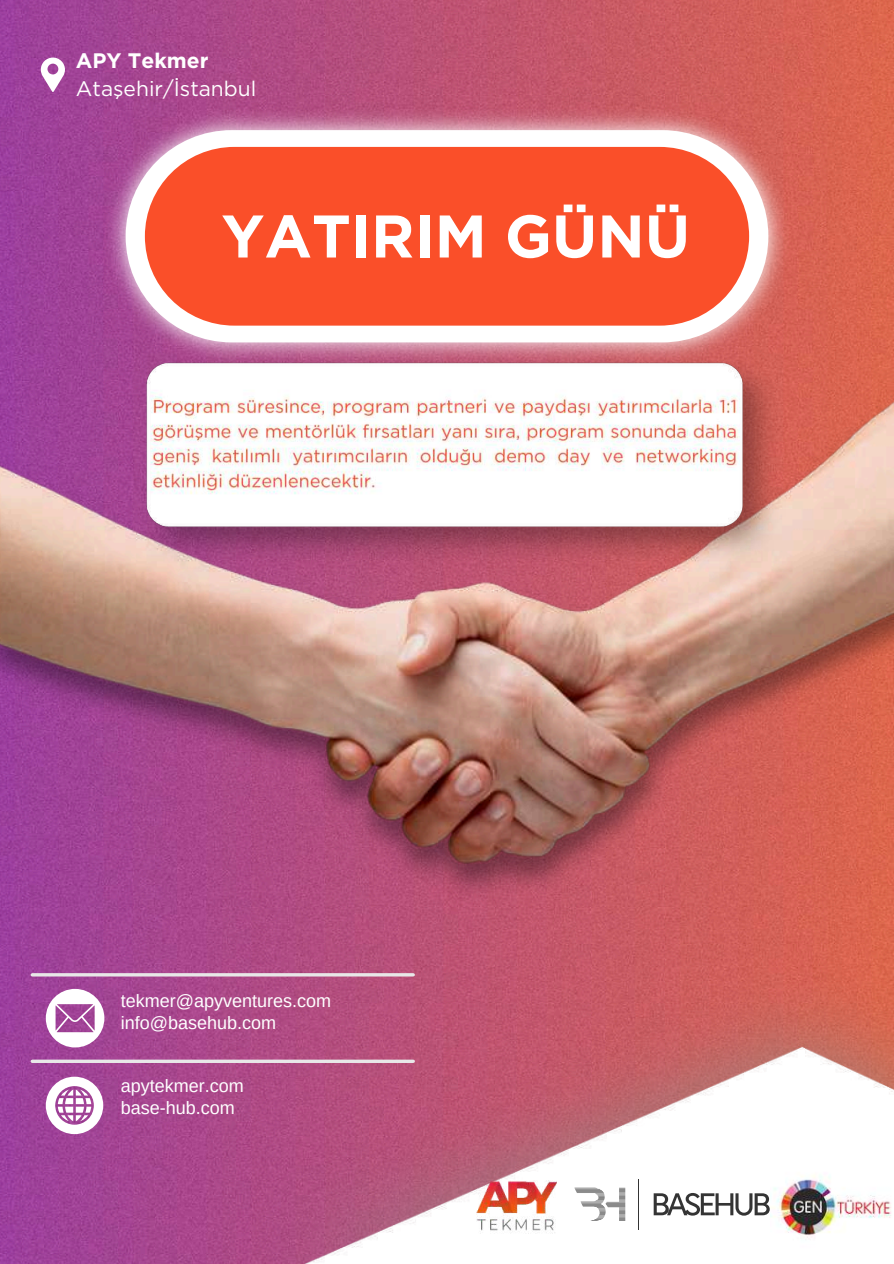
<style>
.page{position:relative;width:894px;height:1264px;background:#fff}
.page>*{position:absolute;margin:0;border:0;box-sizing:border-box;transform-origin:0 0}
.t1{font:700 60px "Gotham";color:#fff}
.t2{font:21px "Gotham";color:#fff}
.t3{font:700 21px "Gotham";color:#fff}
.t4{font:18px/21.5px "Arimo";color:#fff}
</style>
<div class="page">
<img style="left:0;top:0;width:893px;height:1263px">
<img style="left:0;top:371px;width:893px;height:531px">
<img style="left:105px;top:109px;width:683px;height:254px">
<div style="left:126px;top:130px;width:642px;height:212px;background:#fff;border-radius:106px"></div>
<div style="left:145px;top:147px;width:604px;height:178px;background:#fa4f29;border-radius:89px"></div>
<hr style="left:32px;top:973px;width:381px;height:3px;background:#e8e8e8">
<hr style="left:32px;top:1059px;width:381px;height:3px;background:#e8e8e8">
<svg style="left:46px;top:988px;width:58px;height:59px"></svg>
<svg style="left:46px;top:1076px;width:57px;height:58px"></svg>
<img style="left:233px;top:969px;width:660px;height:294px">
<svg style="left:41px;top:58px;width:23px;height:34px"></svg>
<img style="left:476px;top:1162px;width:80px;height:89px">
<svg style="left:574px;top:1187px;width:51px;height:33px"></svg>
<svg style="left:653px;top:1192px;width:116px;height:23px"></svg>
<hr style="left:638px;top:1178px;width:1px;height:51px;background:#343434">
<img style="left:770px;top:1142px;width:123px;height:121px">
<img style="left:116px;top:332px;width:685px;height:253px">
<p class="t3" style="left:76px;top:48px;width:134px">APY Tekmer</p>
<p class="t2" style="left:76px;top:76px;width:182px">Ataşehir/İstanbul</p>
<h1 class="t1" style="left:221px;top:200px;width:470px">YATIRIM GÜNÜ</h1>
<p class="t4" style="left:121px;top:990px;width:212px">tekmer@apyventures.com info@basehub.com</p>
<p class="t4" style="left:121px;top:1075px;width:125px">apytekmer.com base-hub.com</p>
</div>
